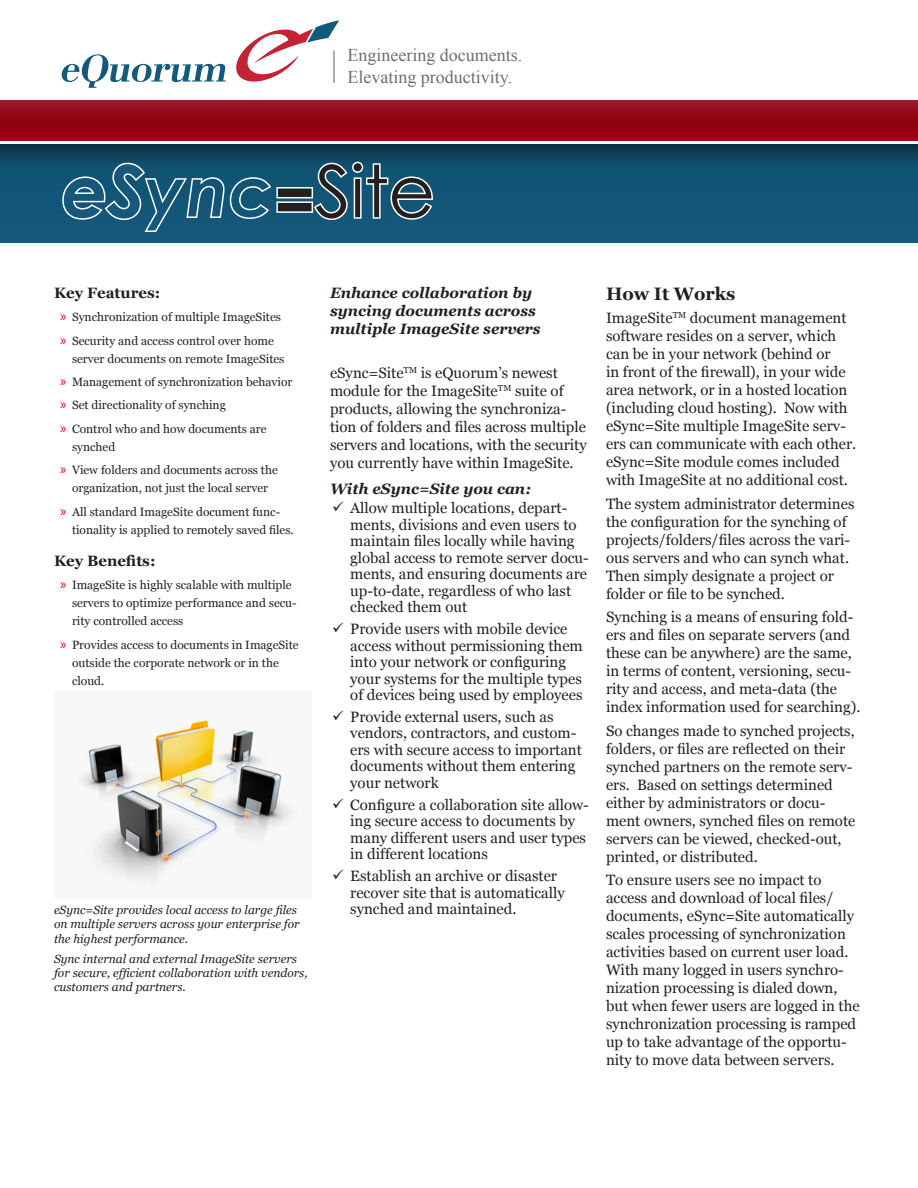
<style>
.page{position:relative;width:918px;height:1188px;background:#fff}
.page>*{position:absolute;margin:0;border:0;box-sizing:border-box;transform-origin:0 0}
.t1{font:72px "Century Gothic";color:#231f20}
.t2{font:italic 700 72px "Century Gothic";color:#15587b}
.t3{font:18px/21.6px "Times New Roman";color:#6e6e70}
.Heading_1{font:700 18px "Georgia";color:#231f20}
.bulleted2{font:15px/18px "Georgia";color:#231f20}
.Heading_2{font:italic 700 15px/18px "Georgia";color:#231f20}
.t4{font:700 15px "Georgia";color:#231f20}
.bulleted_sidebar{font:12px/18px "Georgia";color:#231f20}
.t5{font:italic 12px/14.4px "Georgia";color:#231f20}
.s1{font-family:"Myriad Pro";font-size:15px;color:#f00}
</style>
<div class="page">
<svg style="left:0;top:144px;width:918px;height:98px;background:#114e6d"></svg>
<svg style="left:236px;top:20px;width:103px;height:62px"></svg>
<svg style="left:61px;top:54px;width:165px;height:34px"></svg>
<hr style="left:333px;top:51px;width:2px;height:32px;background:#919496">
<div style="left:0;top:101px;width:918px;height:39px;background:linear-gradient(to bottom,#921422,#95000b)"></div>
<img style="left:77px;top:720px;width:218px;height:168px">
<svg style="left:61px;top:159px;width:373px;height:74px;background:#3b718c"></svg>
<p class="t3" style="left:347px;top:44px;width:176px">Engineering documents.<br>Elevating productivity.</p>
<p class="t2" style="left:62px;top:136px;width:85px">eS</p>
<p class="t1" style="left:274px;top:141px;width:163px"><sub>=</sub>Site</p>
<p class="t4" style="left:54px;top:283px;width:108px">Key Features:</p>
<p class="bulleted_sidebar" style="left:60px;top:308px;width:223px"><span class="s1">»</span> Synchronization of multiple ImageSites</p>
<p class="bulleted_sidebar" style="left:72px;top:332px;width:214px;text-indent:-12px"><span class="s1">»</span> Security and access control over home server documents on remote ImageSites</p>
<p class="bulleted_sidebar" style="left:60px;top:373px;width:234px"><span class="s1">»</span> Management of synchronization behavior</p>
<p class="bulleted_sidebar" style="left:60px;top:396px;width:167px"><span class="s1">»</span> Set directionality of synching</p>
<p class="bulleted_sidebar" style="left:72px;top:420px;width:196px;text-indent:-12px"><span class="s1">»</span> Control who and how documents are synched</p>
<p class="bulleted_sidebar" style="left:60px;top:461px;width:219px;text-align:center"><span class="s1">»</span> View folders and documents across the organization, not just the local server</p>
<p class="bulleted_sidebar" style="left:72px;top:503px;width:223px;text-indent:-12px"><span class="s1">»</span> All standard ImageSite document func&shy;tionality is applied to remotely saved files.</p>
<p class="t4" style="left:54px;top:551px;width:103px">Key Benefits:</p>
<p class="bulleted_sidebar" style="left:72px;top:576px;width:226px;text-indent:-12px"><span class="s1">»</span> ImageSite is highly scalable with multiple servers to optimize performance and secu&shy;rity controlled access</p>
<p class="bulleted_sidebar" style="left:72px;top:636px;width:228px;text-indent:-12px"><span class="s1">»</span> Provides access to documents in ImageSite outside the corporate network or in the cloud.</p>
<p class="t5" style="left:54px;top:903px;width:247px">eSync=Site provides local access to large files on multiple servers across your enterprise for the highest performance.</p>
<p class="t5" style="left:54px;top:951px;width:255px">Sync internal and external ImageSite servers for secure, efficient collaboration with vendors, customers and partners.</p>
<p class="Heading_2" style="left:330px;top:284px;width:212px">Enhance collaboration by syncing documents across multiple ImageSite servers</p>
<p class="bulleted2" style="left:330px;top:364px;width:258px">eSync=Site<sup>TM</sup> is eQuorum’s newest module for the ImageSite<sup>TM</sup> suite of products, allowing the synchroniza&shy;tion of folders and files across multiple servers and locations, with the security you currently have within ImageSite.</p>
<p class="Heading_2" style="left:330px;top:480px;width:202px">With eSync=Site you can:</p>
<p class="bulleted2" style="left:350px;top:500px;width:240px;line-height:16.5px">Allow multiple locations, depart&shy;ments, divisions and even users to maintain files locally while having global access to remote server docu&shy;ments, and ensuring documents are up-to-date, regardless of who last checked them out</p>
<p class="bulleted2" style="left:350px;top:621px;width:234px;line-height:16.5px">Provide users with mobile device access without permissioning them into your network or configuring your systems for the multiple types of devices being used by employees</p>
<p class="bulleted2" style="left:350px;top:709px;width:233px;line-height:16.5px">Provide external users, such as vendors, contractors, and custom&shy;ers with secure access to important documents without them entering your network</p>
<p class="bulleted2" style="left:350px;top:797px;width:240px;line-height:16.5px">Configure a collaboration site allow&shy;ing secure access to documents by many different users and user types in different locations</p>
<p class="bulleted2" style="left:350px;top:868px;width:216px;line-height:16.5px">Establish an archive or disaster recover site that is automatically synched and maintained.</p>
<p class="Heading_1" style="left:606px;top:282px;width:131px">How It Works</p>
<p class="bulleted2" style="left:606px;top:310px;width:252px">ImageSite<sup>TM</sup> document management software resides on a server, which can be in your network (behind or<br>in front of the firewall), in your wide area network, or in a hosted location (including cloud hosting). Now with eSync=Site multiple ImageSite serv&shy;ers can communicate with each other. eSync=Site module comes included with ImageSite at no additional cost.</p>
<p class="bulleted2" style="left:606px;top:495px;width:250px">The system administrator determines the configuration for the synching of projects/folders/files across the vari&shy;ous servers and who can synch what.<br>Then simply designate a project or folder or file to be synched.</p>
<p class="bulleted2" style="left:606px;top:608px;width:256px">Synching is a means of ensuring fold&shy;ers and files on separate servers (and these can be anywhere) are the same, in terms of content, versioning, secu&shy;rity and access, and meta-data (the index information used for searching).</p>
<p class="bulleted2" style="left:606px;top:722px;width:251px">So changes made to synched projects, folders, or files are reflected on their synched partners on the remote serv&shy;ers. Based on settings determined either by administrators or docu&shy;ment owners, synched files on remote servers can be viewed, checked-out, printed, or distributed.</p>
<p class="bulleted2" style="left:606px;top:871px;width:255px">To ensure users see no impact to access and download of local files/ documents, eSync=Site automatically scales processing of synchronization activities based on current user load.<br>With many logged in users synchro&shy;nization processing is dialed down, but when fewer users are logged in the synchronization processing is ramped up to take advantage of the opportu&shy;nity to move data between servers.</p>
</div>
